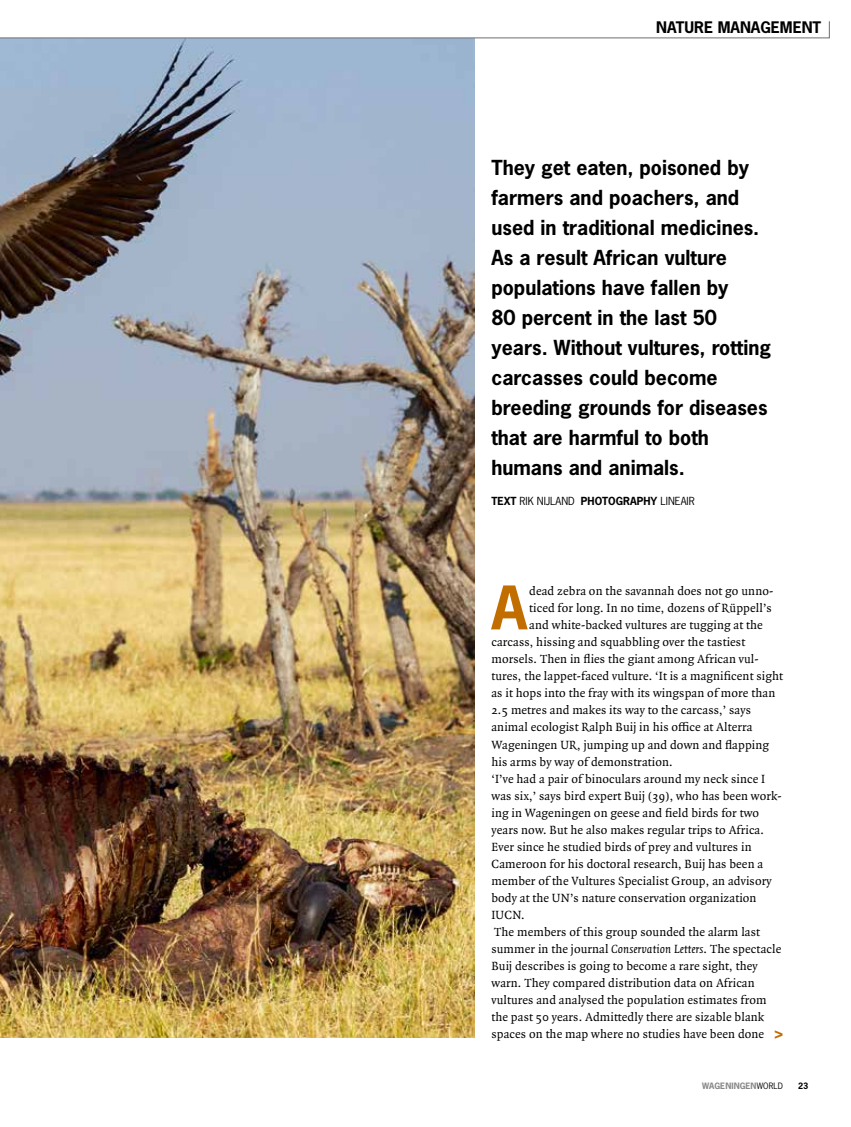
<style>
.page{position:relative;width:851px;height:1127px;background:#fff}
.page>*{position:absolute;margin:0;border:0;box-sizing:border-box;transform-origin:0 0}
.t1{font:700 56.4px "News Gothic Std";color:#c26d00}
.t2{font:700 19.5px/30px "News Gothic Std";color:#000}
.t3{font:700 15px "News Gothic Std";color:#000}
.t4{font:12.75px "Quadraat OT";letter-spacing:.01em;color:#000}
.t5{font:10.5px "News Gothic Std";color:#000}
.t6{font:700 8.25px "News Gothic Std";letter-spacing:.01em;color:#868786}
.t7{font:700 8.25px "News Gothic Std";color:#000}
.s1{font-weight:700}
.s2{font-style:italic}
.s3{font-family:"News Gothic Std";font-weight:700;font-size:18px;color:#c26d00}
.s4{font-weight:400;color:#000}
</style>
<div class="page">
<img style="left:0;top:39px;width:474px;height:998px">
<svg style="left:0;top:21px;width:830px;height:18px"></svg>
<p class="t3" style="left:656px;top:17px;width:166px">NATURE MANAGEMENT</p>
<p class="t2" style="left:491px;top:152px;width:281px">They get eaten, poisoned by farmers and poachers, and used in traditional medicines.<br>As a result African vulture populations have fallen by<br>80 percent in the last 50 years. Without vultures, rotting carcasses could become breeding grounds for diseases that are harmful to both humans and animals.</p>
<p class="t5" style="left:491px;top:494px;width:205px"><span class="s1">TEXT</span> RIK NIJLAND <span class="s1">PHOTOGRAPHY</span> LINEAIR</p>
<h1 class="t1" style="left:491px;top:571px;width:37px">A</h1>
<p class="t4" style="left:529px;top:584px;width:245px">dead zebra on the savannah does not go unno-</p>
<p class="t4" style="left:529px;top:601px;width:244px">ticed for long. In no time, dozens of Rüppell’s</p>
<p class="t4" style="left:529px;top:618px;width:235px">and white-backed vultures are tugging at the</p>
<p class="t4" style="left:491px;top:635px;width:255px">carcass, hissing and squabbling over the tastiest</p>
<p class="t4" style="left:491px;top:652px;width:269px">morsels. Then in flies the giant among African vul-</p>
<p class="t4" style="left:491px;top:669px;width:293px">tures, the lappet-faced vulture. ‘It is a magnificent sight</p>
<p class="t4" style="left:491px;top:686px;width:285px">as it hops into the fray with its wingspan of more than</p>
<p class="t4" style="left:491px;top:703px;width:261px">2.5 metres and makes its way to the carcass,’ says</p>
<p class="t4" style="left:491px;top:720px;width:262px">animal ecologist Ralph Buij in his office at Alterra</p>
<p class="t4" style="left:491px;top:737px;width:279px">Wageningen UR, jumping up and down and flapping</p>
<p class="t4" style="left:491px;top:754px;width:183px">his arms by way of demonstration.</p>
<p class="t4" style="left:491px;top:771px;width:275px">‘I’ve had a pair of binoculars around my neck since I</p>
<p class="t4" style="left:491px;top:788px;width:292px">was six,’ says bird expert Buij (39), who has been work-</p>
<p class="t4" style="left:491px;top:805px;width:269px">ing in Wageningen on geese and field birds for two</p>
<p class="t4" style="left:491px;top:822px;width:274px">years now. But he also makes regular trips to Africa.</p>
<p class="t4" style="left:491px;top:839px;width:261px">Ever since he studied birds of prey and vultures in</p>
<p class="t4" style="left:491px;top:856px;width:273px">Cameroon for his doctoral research, Buij has been a</p>
<p class="t4" style="left:491px;top:873px;width:281px">member of the Vultures Specialist Group, an advisory</p>
<p class="t4" style="left:491px;top:890px;width:266px">body at the UN’s nature conservation organization</p>
<p class="t4" style="left:491px;top:907px;width:35px">IUCN.</p>
<p class="t4" style="left:494px;top:924px;width:267px">The members of this group sounded the alarm last</p>
<p class="t4" style="left:491px;top:941px;width:291px">summer in the journal <span class="s2">Conservation Letters</span>. The spectacle</p>
<p class="t4" style="left:491px;top:958px;width:268px">Buij describes is going to become a rare sight, they</p>
<p class="t4" style="left:491px;top:976px;width:265px">warn. They compared distribution data on African</p>
<p class="t4" style="left:491px;top:993px;width:276px">vultures and analysed the population estimates from</p>
<p class="t4" style="left:491px;top:1010px;width:274px">the past 50 years. Admittedly there are sizable blank</p>
<p class="t4" style="left:491px;top:1027px;width:294px">spaces on the map where no studies have been done <span class="s3">&gt;</span></p>
<p class="t6" style="left:702px;top:1080px;width:82px">WAGENINGEN<span class="s4">WORLD</span></p>
<p class="t7" style="left:798px;top:1080px;width:12px">23</p>
</div>
